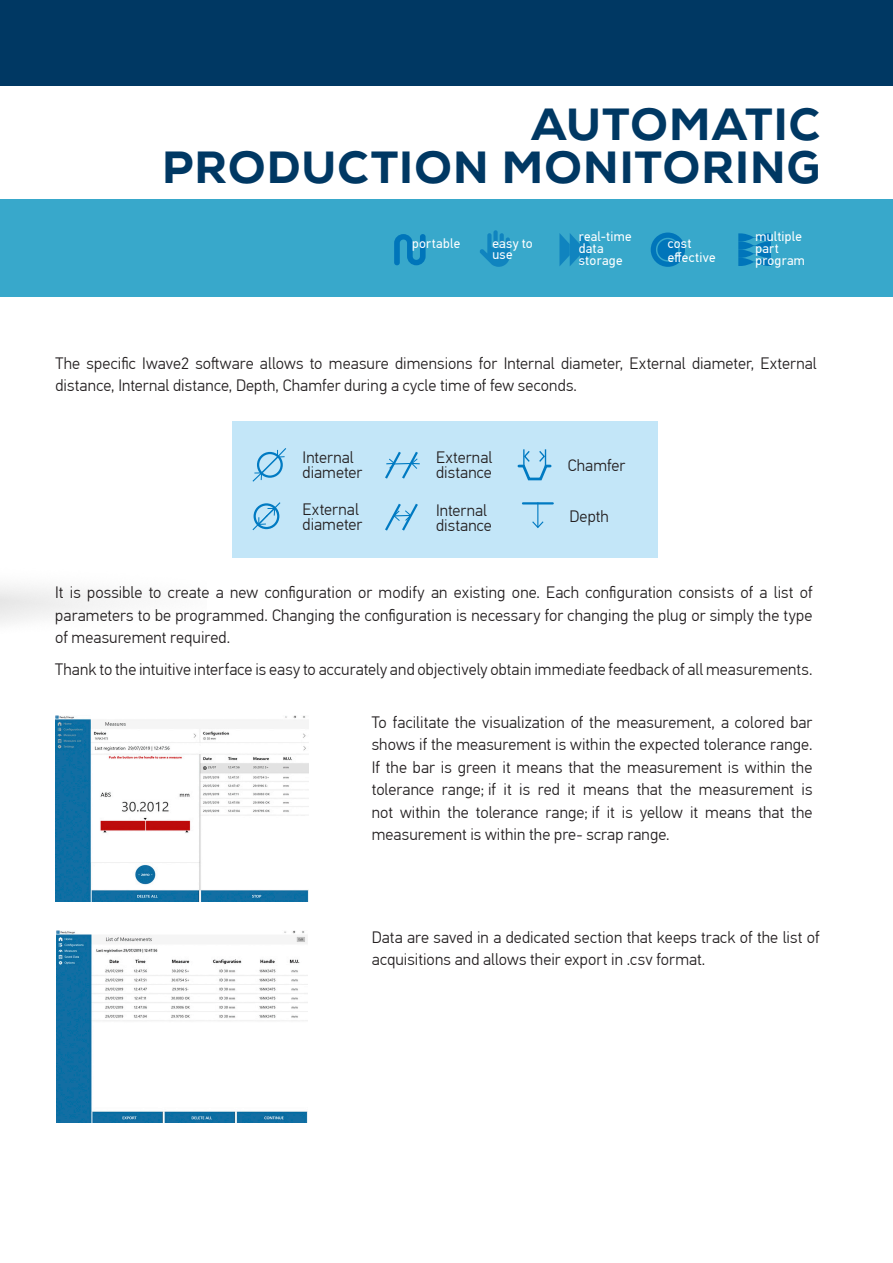
<style>
.page{position:relative;width:893px;height:1263px;background:#fff}
.page>*{position:absolute;margin:0;border:0;box-sizing:border-box;transform-origin:0 0}
.t1{font:800 45px/43.5px "Nexa";letter-spacing:.025em;color:#003863;text-align:right}
.t2{font:300 16.5px/22.5px "PF Din Text Pro";letter-spacing:.005em;color:#231f20}
.Paragrafo_base{font:13.5px/12px "PF Din Text Pro";letter-spacing:.025em;color:#fff}
</style>
<div class="page">
<div style="left:0;top:0;width:893px;height:85px;background:#003863"></div>
<div style="left:0;top:199px;width:893px;height:98px;background:#38a8cb"></div>
<img style="left:55px;top:715px;width:254px;height:186px">
<img style="left:57px;top:930px;width:250px;height:192px">
<svg style="left:394px;top:234px;width:32px;height:31px"></svg>
<svg style="left:651px;top:233px;width:34px;height:34px"></svg>
<svg style="left:738px;top:233px;width:33px;height:33px"></svg>
<div style="left:232px;top:421px;width:426px;height:137px;background:#c3e6f8"></div>
<svg style="left:252px;top:448px;width:34px;height:34px"></svg>
<svg style="left:252px;top:502px;width:29px;height:29px"></svg>
<svg style="left:385px;top:452px;width:35px;height:27px"></svg>
<svg style="left:385px;top:503px;width:33px;height:28px"></svg>
<svg style="left:519px;top:449px;width:31px;height:32px"></svg>
<hr style="left:523px;top:502px;width:30px;height:2px;background:#007ac2">
<svg style="left:531px;top:502px;width:14px;height:26px"></svg>
<svg style="left:559px;top:233px;width:31px;height:33px"></svg>
<svg style="left:480px;top:230px;width:30px;height:37px"></svg>
<p class="t1" style="left:162px;top:103px;width:659px">AUTOMATIC<br>PRODUCTION MONITORING</p>
<p class="Paragrafo_base" style="left:412px;top:237px;width:50px">portable</p>
<p class="Paragrafo_base" style="left:668px;top:237px;width:49px;line-height:13.5px">cost effective</p>
<p class="Paragrafo_base" style="left:755px;top:231px;width:51px">multiple part program</p>
<p class="Paragrafo_base" style="left:579px;top:231px;width:54px">real-time data storage</p>
<p class="Paragrafo_base" style="left:492px;top:237px;width:42px">easy to</p>
<p class="Paragrafo_base" style="left:492px;top:249px;width:22px">use</p>
<p class="t2" style="left:56px;top:352px;width:763px">The specific Iwave2 software allows to measure dimensions for Internal diameter, External diameter, External distance, Internal distance, Depth, Chamfer during a cycle time of few seconds.</p>
<p class="t2" style="left:303px;top:450px;width:61px;line-height:15px">Internal diameter</p>
<p class="t2" style="left:303px;top:502px;width:61px;line-height:15px">External diameter</p>
<p class="t2" style="left:436px;top:450px;width:58px;line-height:15px">External distance</p>
<p class="t2" style="left:436px;top:503px;width:57px;line-height:15px">Internal distance</p>
<p class="t2" style="left:568px;top:454px;width:59px">Chamfer</p>
<p class="t2" style="left:569px;top:505px;width:41px">Depth</p>
<p class="t2" style="left:55px;top:581px;width:759px;text-align:justify">It is possible to create a new configuration or modify an existing one. Each configuration consists of a list of parameters to be programmed. Changing the configuration is necessary for changing the plug or simply the type of measurement required.</p>
<p class="t2" style="left:55px;top:658px;width:759px">Thank to the intuitive interface is easy to accurately and objectively obtain immediate feedback of all measurements.</p>
<p class="t2" style="left:372px;top:711px;width:442px;text-align:justify">To facilitate the visualization of the measurement, a colored bar shows if the measurement is within the expected tolerance range.<br>If the bar is green it means that the measurement is within the tolerance range; if it is red it means that the measurement is not within the tolerance range; if it is yellow it means that the measurement is within the pre- scrap range.</p>
<p class="t2" style="left:372px;top:926px;width:449px">Data are saved in a dedicated section that keeps track of the list of acquisitions and allows their export in .csv format.</p>
</div>
